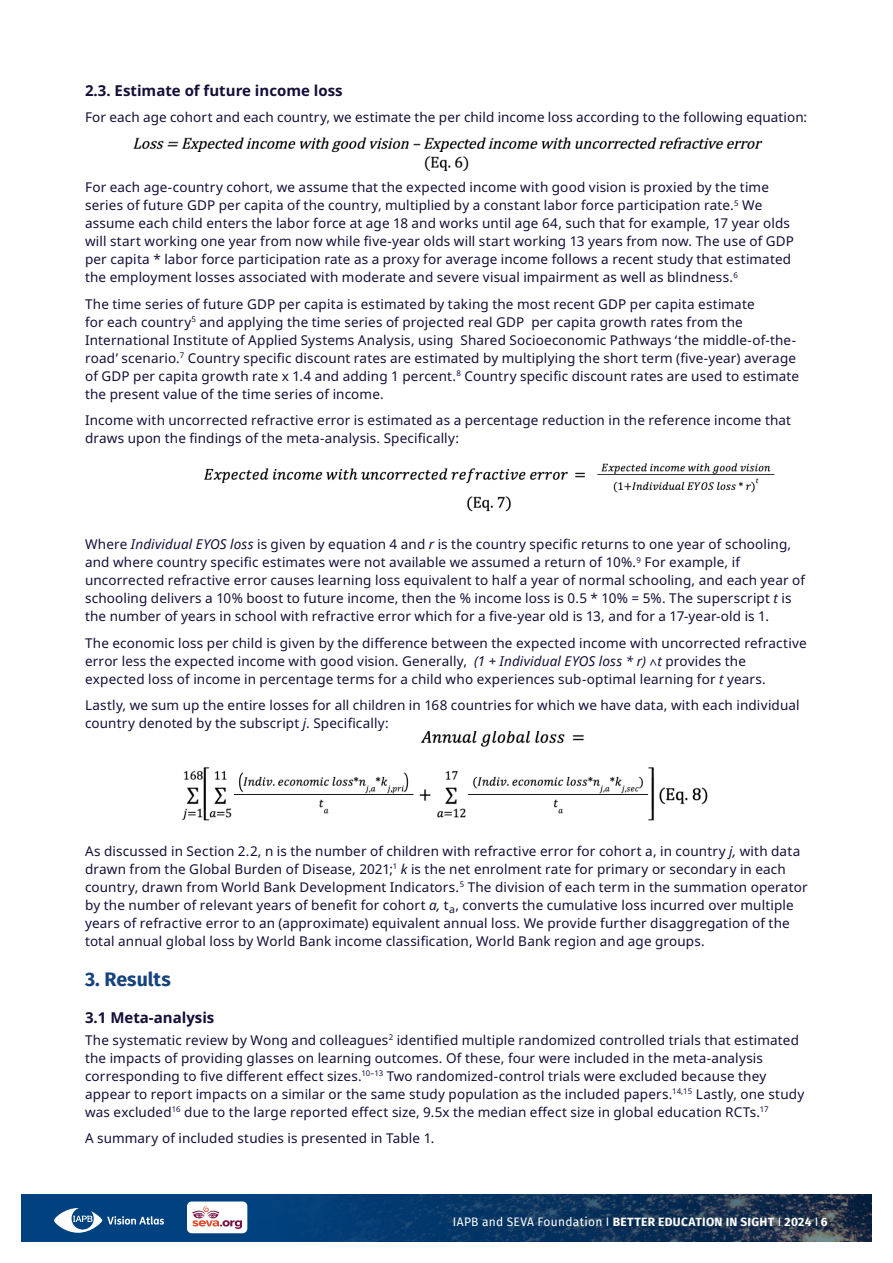
<style>
.page{position:relative;width:893px;height:1263px;background:#fff}
.page>*{position:absolute;margin:0;border:0;box-sizing:border-box;transform-origin:0 0}
.Header_small{font:700 19.5px "Fira Sans";color:#16437e}
.Subheader{font:700 15px "Noto Sans";color:#160e37}
.BODY{font:13.5px/18px "Noto Sans";letter-spacing:.01em;color:#160e37}
.t1{font:700 12px "Fira Sans";letter-spacing:.025em;color:#fff}
.s1{font-style:italic}
.s2{font-weight:400}
</style>
<div class="page">
<img style="left:21px;top:1194px;width:851px;height:48px">
<svg style="left:54px;top:1208px;width:110px;height:25px"></svg>
<div style="left:187px;top:1201px;width:60px;height:32px;background:#fff;border-radius:5px"></div>
<svg style="left:192px;top:1206px;width:50px;height:23px"></svg>
<img style="left:133px;top:137px;width:630px;height:35px">
<img style="left:204px;top:463px;width:571px;height:49px">
<img style="left:181px;top:731px;width:527px;height:90px">
<p class="Subheader" style="left:85px;top:82px;width:259px">2.3. Estimate of future income loss</p>
<p class="BODY" style="left:85px;top:109px;width:724px">For each age cohort and each country, we estimate the per child income loss according to the following equation:</p>
<p class="BODY" style="left:85px;top:179px;width:711px">For each age-country cohort, we assume that the expected income with good vision is proxied by the time series of future GDP per capita of the country, multiplied by a constant labor force participation rate.<sup>5</sup> We assume each child enters the labor force at age 18 and works until age 64, such that for example, 17 year olds will start working one year from now while five-year olds will start working 13 years from now. The use of GDP per capita * labor force participation rate as a proxy for average income follows a recent study that estimated the employment losses associated with moderate and severe visual impairment as well as blindness.<sup>6</sup></p>
<p class="BODY" style="left:85px;top:295px;width:716px">The time series of future GDP per capita is estimated by taking the most recent GDP per capita estimate<br>for each country<sup>5</sup> and applying the time series of projected real GDP per capita growth rates from the International Institute of Applied Systems Analysis, using Shared Socioeconomic Pathways ‘the middle-of-the&shy;road’ scenario.<sup>7</sup> Country specific discount rates are estimated by multiplying the short term (five-year) average of GDP per capita growth rate x 1.4 and adding 1 percent.<sup>8</sup> Country specific discount rates are used to estimate the present value of the time series of income.</p>
<p class="BODY" style="left:85px;top:412px;width:708px">Income with uncorrected refractive error is estimated as a percentage reduction in the reference income that draws upon the findings of the meta-analysis. Specifically:</p>
<p class="BODY" style="left:85px;top:536px;width:721px">Where <span class="s1">Individual EYOS loss</span> is given by equation 4 and <span class="s1">r</span> is the country specific returns to one year of schooling, and where country specific estimates were not available we assumed a return of 10%.<sup>9</sup> For example, if uncorrected refractive error causes learning loss equivalent to half a year of normal schooling, and each year of schooling delivers a 10% boost to future income, then the % income loss is 0.5 * 10% = 5%. The superscript <span class="s1">t</span> is the number of years in school with refractive error which for a five-year old is 13, and for a 17-year-old is 1.</p>
<p class="BODY" style="left:85px;top:634px;width:723px">The economic loss per child is given by the difference between the expected income with uncorrected refractive error less the expected income with good vision. Generally, <span class="s1">(1 + Individual EYOS loss * r) ˄t</span> provides the expected loss of income in percentage terms for a child who experiences sub-optimal learning for <span class="s1">t</span> years.</p>
<p class="BODY" style="left:85px;top:697px;width:716px">Lastly, we sum up the entire losses for all children in 168 countries for which we have data, with each individual country denoted by the subscript <span class="s1">j</span>. Specifically:</p>
<p class="BODY" style="left:85px;top:842px;width:724px">As discussed in Section 2.2, n is the number of children with refractive error for cohort a, in country <span class="s1">j,</span> with data drawn from the Global Burden of Disease, 2021;<sup>1</sup> <span class="s1">k</span> is the net enrolment rate for primary or secondary in each country, drawn from World Bank Development Indicators.<sup>5</sup> The division of each term in the summation operator by the number of relevant years of benefit for cohort <span class="s1">a,</span> t<sub>a</sub>, converts the cumulative loss incurred over multiple years of refractive error to an (approximate) equivalent annual loss. We provide further disaggregation of the total annual global loss by World Bank income classification, World Bank region and age groups.</p>
<p class="Header_small" style="left:85px;top:963px;width:87px">3. Results</p>
<p class="Subheader" style="left:85px;top:1009px;width:131px">3.1 Meta-analysis</p>
<p class="BODY" style="left:85px;top:1031px;width:721px">The systematic review by Wong and colleagues<sup>2</sup> identified multiple randomized controlled trials that estimated the impacts of providing glasses on learning outcomes. Of these, four were included in the meta-analysis corresponding to five different effect sizes.<sup>10–13</sup> Two randomized-control trials were excluded because they appear to report impacts on a similar or the same study population as the included papers.<sup>14,15</sup> Lastly, one study was excluded<sup>16</sup> due to the large reported effect size, 9.5x the median effect size in global education RCTs.<sup>17</sup></p>
<p class="BODY" style="left:85px;top:1130px;width:351px">A summary of included studies is presented in Table 1.</p>
<p class="t1" style="left:453px;top:1211px;width:376px"><span class="s2">IAPB and SEVA Foundation Ι</span> BETTER EDUCATION IN SIGHT <span class="s2">Ι</span> 2024 <span class="s2">Ι</span> 6</p>
</div>
